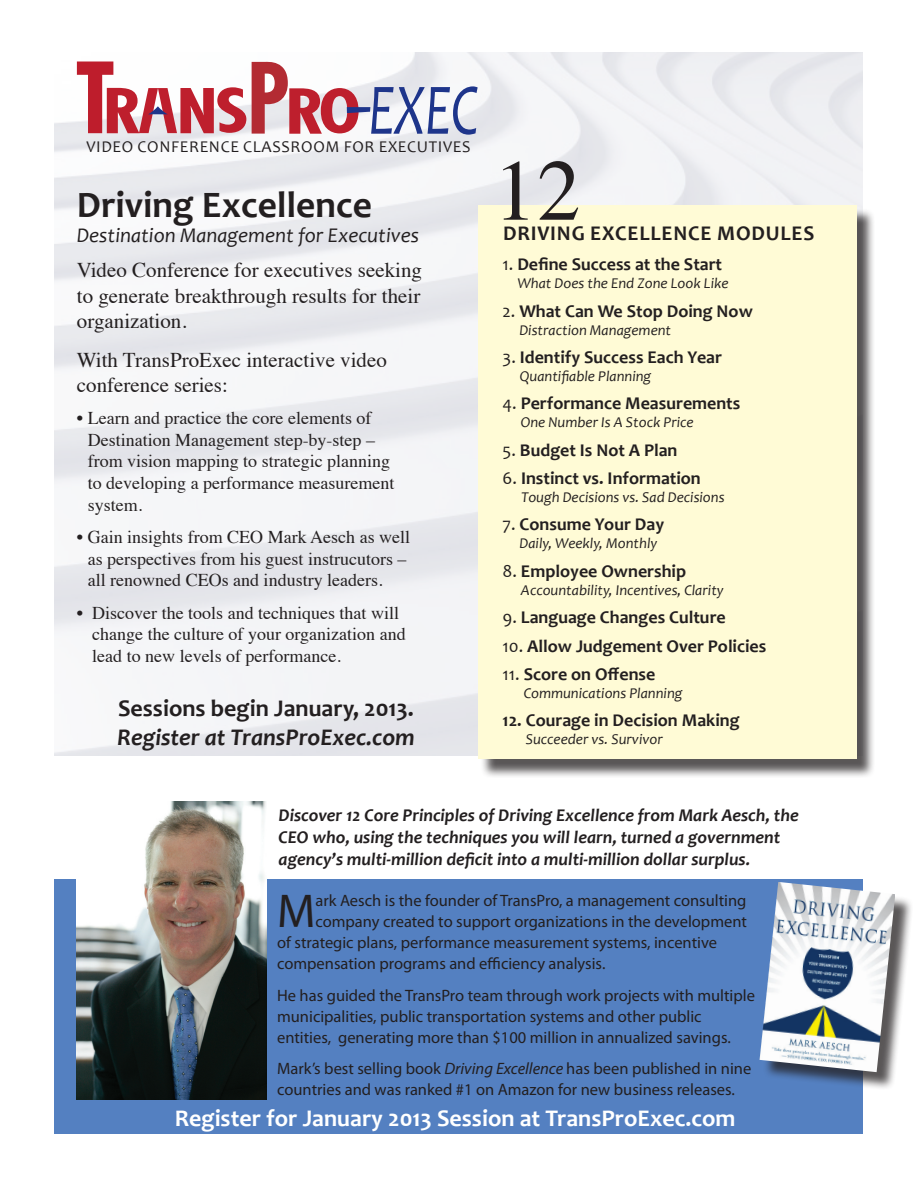
<style>
.page{position:relative;width:918px;height:1188px;background:#fff}
.page>*{position:absolute;margin:0;border:0;box-sizing:border-box;transform-origin:0 0}
.t1{font:87px "Times";color:#231f20}
.t2{font:italic 73.35px "Candara";color:#1e358b;scale:.74 1}
.t3{font:47.7px "Myriad Pro";color:#231f20}
.t4{font:700 37.5px "Candara";color:#231f20}
.t5{font:700 24px "Candara";color:#fff}
.t6{font:700 24px "Candara";color:#231f20}
.t7{font:italic 700 24px "Candara";color:#231f20}
.t8{font:21px/25.2px "Times";color:#231f20;text-align:justify}
.t9{font:italic 21px "Candara";color:#231f20}
.t10{font:700 21px "Candara";letter-spacing:.04em;color:#231f20}
.t11{font:18px/21.6px "Times";color:#231f20}
.t12{font:700 18px "Candara";color:#231f20}
.t13{font:italic 700 18px/21.6px "Candara";color:#231f20}
.t14{font:16.5px/21px "Myriad Pro";color:#231f20}
.t15{font:16.5px "Candara";letter-spacing:.04em;color:#231f20}
.t16{font:italic 15px "Candara";color:#231f20}
.s1{font-weight:400}
.s2{font-style:italic}
</style>
<div class="page">
<div style="left:55px;top:879px;width:808px;height:254px;background:#5480c1"></div>
<svg style="left:77px;top:62px;width:169px;height:71px"></svg>
<svg style="left:252px;top:62px;width:118px;height:72px"></svg>
<div style="left:480px;top:207px;width:395px;height:571px;background:#231f20;opacity:.75"></div>
<div style="left:478px;top:206px;width:378px;height:553px;background:#fffbd6"></div>
<img style="left:77px;top:801px;width:189px;height:299px">
<div style="left:762px;top:884px;width:151px;height:206px;background:#231f20;opacity:.75"></div>
<img style="left:760px;top:882px;width:135px;height:190px">
<h2 class="t2" style="left:369px;top:66px;width:149px">EXEC</h2>
<p class="t15" style="left:86px;top:137px;width:386px">VIDEO CONFERENCE CLASSROOM FOR EXECUTIVES</p>
<h3 class="t4" style="left:77px;top:182px;width:297px">Driving Excellence</h3>
<p class="t9" style="left:77px;top:222px;width:344px">Destination Management for Executives</p>
<p class="t8" style="left:77px;top:256px;width:347px">Video Conference for executives seeking to generate breakthrough results for their organization.</p>
<p class="t8" style="left:77px;top:345px;width:312px">With TransProExec interactive video conference series:</p>
<p class="t11" style="left:88px;top:406px;width:308px;text-indent:-11px">• Learn and practice the core elements of Destination Management step-by-step – from vision mapping to strategic planning to developing a performance measurement system.</p>
<p class="t11" style="left:88px;top:525px;width:324px;text-indent:-11px">• Gain insights from CEO Mark Aesch as well as perspectives from his guest instrucutors – all renowned CEOs and industry leaders.</p>
<p class="t11" style="left:92px;top:600px;width:315px;text-indent:-15px">• Discover the tools and techniques that will change the culture of your organization and lead to new levels of performance.</p>
<h3 class="t6" style="left:118px;top:694px;width:297px">Sessions begin January, 2013.</h3>
<h3 class="t7" style="left:117px;top:723px;width:299px">Register at TransProExec.com</h3>
<h1 class="t1" style="left:494px;top:109px;width:88px">12</h1>
<p class="t10" style="left:503px;top:221px;width:126px">Drivin g Excellence</p>
<p class="t10" style="left:717px;top:221px;width:75px">Modules</p>
<p class="t12" style="left:503px;top:254px;width:221px"><span class="s1">1.</span> Define Success at the Start</p>
<p class="t16" style="left:517px;top:274px;width:213px">What Does the End Zone Look Like</p>
<p class="t12" style="left:503px;top:300px;width:252px"><span class="s1">2.</span> What Can We Stop Doing Now</p>
<p class="t16" style="left:519px;top:321px;width:153px">Distraction Management</p>
<p class="t12" style="left:503px;top:346px;width:221px"><span class="s1">3.</span> Identify Success Each Year</p>
<p class="t16" style="left:520px;top:367px;width:133px">Quantifiable Planning</p>
<p class="t12" style="left:503px;top:393px;width:239px"><span class="s1">4.</span> Performance Measurements</p>
<p class="t16" style="left:521px;top:414px;width:174px">One Number Is A Stock Price</p>
<p class="t12" style="left:503px;top:439px;width:176px"><span class="s1">5.</span> Budget Is Not A Plan</p>
<p class="t12" style="left:503px;top:467px;width:200px"><span class="s1">6.</span> Instinct vs. Information</p>
<p class="t16" style="left:521px;top:488px;width:205px">Tough Decisions vs. Sad Decisions</p>
<p class="t12" style="left:503px;top:514px;width:163px"><span class="s1">7.</span> Consume Your Day</p>
<p class="t16" style="left:520px;top:535px;width:139px">Daily, Weekly, Monthly</p>
<p class="t12" style="left:503px;top:560px;width:185px"><span class="s1">8.</span> Employee Ownership</p>
<p class="t16" style="left:521px;top:581px;width:204px">Accountability, Incentives, Clarity</p>
<p class="t12" style="left:503px;top:606px;width:225px"><span class="s1">9.</span> Language Changes Culture</p>
<p class="t12" style="left:503px;top:635px;width:265px"><span class="s1">10.</span> Allow Judgement Over Policies</p>
<p class="t12" style="left:503px;top:663px;width:154px"><span class="s1">11.</span> Score on Offense</p>
<p class="t16" style="left:524px;top:684px;width:160px">Communications Planning</p>
<p class="t12" style="left:503px;top:710px;width:239px">12. Courage in Decision Making</p>
<p class="t16" style="left:526px;top:730px;width:139px">Succeeder vs. Survivor</p>
<p class="t13" style="left:279px;top:805px;width:522px">Discover 12 Core Principles of Driving Excellence from Mark Aesch, the<br>CEO who, using the techniques you will learn, turned a government agency’s multi-million deficit into a multi-million dollar surplus.</p>
<h3 class="t3" style="left:277px;top:882px;width:40px">M</h3>
<p class="t14" style="left:315px;top:890px;width:433px">ark Aesch is the founder of TransPro, a management consulting</p>
<p class="t14" style="left:315px;top:911px;width:433px">company created to support organizations in the development</p>
<p class="t14" style="left:277px;top:932px;width:441px">of strategic plans, performance measurement systems, incentive</p>
<p class="t14" style="left:277px;top:953px;width:330px">compensation programs and efficiency analysis.</p>
<p class="t14" style="left:277px;top:984px;width:479px">He has guided the TransPro team through work projects with multiple municipalities, public transportation systems and other public entities, generating more than $100 million in annualized savings.</p>
<p class="t14" style="left:277px;top:1058px;width:476px">Mark’s best selling book <span class="s2">Driving Excellence</span> has been published in nine countries and was ranked #1 on Amazon for new business releases.</p>
<h3 class="t5" style="left:175px;top:1103px;width:562px">Register for January 2013 Session at TransProExec.com</h3>
</div>
